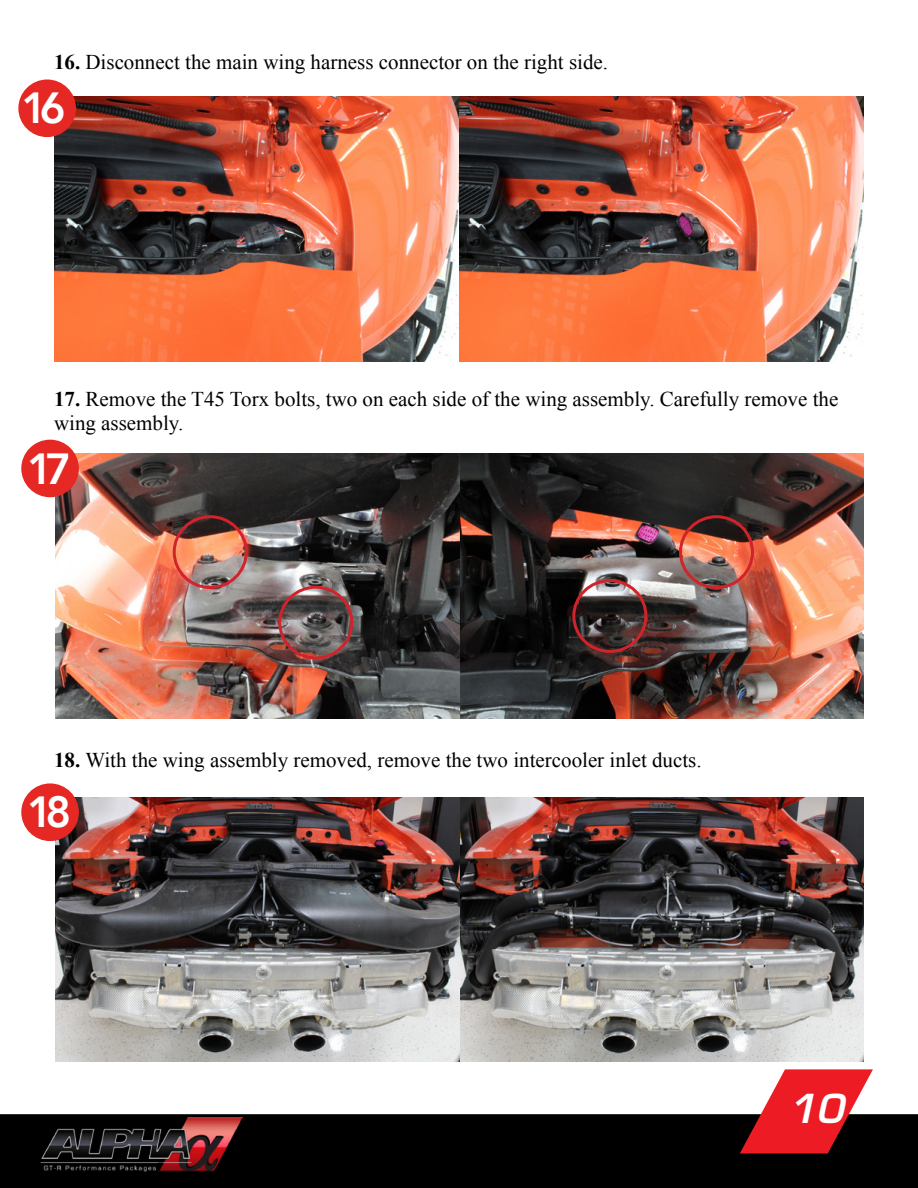
<style>
.page{position:relative;width:918px;height:1188px;background:#fff}
.page>*{position:absolute;margin:0;border:0;box-sizing:border-box;transform-origin:0 0}
.t1{font:800 43.5px "Avenir";color:#fff}
.t2{font:italic 600 39px "Eurostile LT Std";color:#fff}
.t3{font:21px/24px "Times New Roman";color:#000}
.s1{font-weight:700}
</style>
<div class="page">
<div style="left:1px;top:1115px;width:916px;height:72px;background:#000"></div>
<div style="left:0;top:1114px;width:918px;height:74px;border:2px solid #000"></div>
<img style="left:41px;top:1118px;width:202px;height:53px">
<svg style="left:740px;top:1069px;width:133px;height:85px"></svg>
<img style="left:55px;top:96px;width:808px;height:265px">
<div style="left:19px;top:80px;width:56px;height:56px;background:#e52823;border-radius:50%"></div>
<div style="left:18px;top:80px;width:58px;height:57px;border:2px solid #e52823;border-radius:50%"></div>
<img style="left:55px;top:453px;width:405px;height:265px">
<div style="left:22px;top:440px;width:56px;height:57px;background:#e52823;border-radius:50%"></div>
<div style="left:21px;top:440px;width:58px;height:57px;border:2px solid #e52823;border-radius:50%"></div>
<img style="left:460px;top:453px;width:404px;height:265px">
<div style="left:278px;top:586px;width:75px;height:74px;border:3px solid #d2232a;border-radius:50%"></div>
<div style="left:173px;top:515px;width:75px;height:74px;border:3px solid #d2232a;border-radius:50%"></div>
<div style="left:679px;top:515px;width:75px;height:74px;border:3px solid #d2232a;border-radius:50%"></div>
<div style="left:572px;top:579px;width:75px;height:74px;border:3px solid #d2232a;border-radius:50%"></div>
<img style="left:55px;top:797px;width:405px;height:265px">
<div style="left:22px;top:784px;width:56px;height:56px;background:#e52823;border-radius:50%"></div>
<div style="left:21px;top:783px;width:58px;height:58px;border:2px solid #e52823;border-radius:50%"></div>
<img style="left:460px;top:797px;width:404px;height:265px">
<p class="t3" style="left:54px;top:49px;width:556px"><span class="s1">16.</span> Disconnect the main wing harness connector on the right side.</p>
<h1 class="t1" style="left:21px;top:74px;width:46px">16</h1>
<p class="t3" style="left:54px;top:386px;width:786px"><span class="s1">17.</span> Remove the T45 Torx bolts, two on each side of the wing assembly. Carefully remove the wing assembly.</p>
<h1 class="t1" style="left:27px;top:435px;width:46px">17</h1>
<p class="t3" style="left:54px;top:748px;width:649px"><span class="s1">18.</span> With the wing assembly removed, remove the two intercooler inlet ducts.</p>
<h1 class="t1" style="left:27px;top:778px;width:46px">18</h1>
<h2 class="t2" style="left:788px;top:1084px;width:56px">10</h2>
</div>
